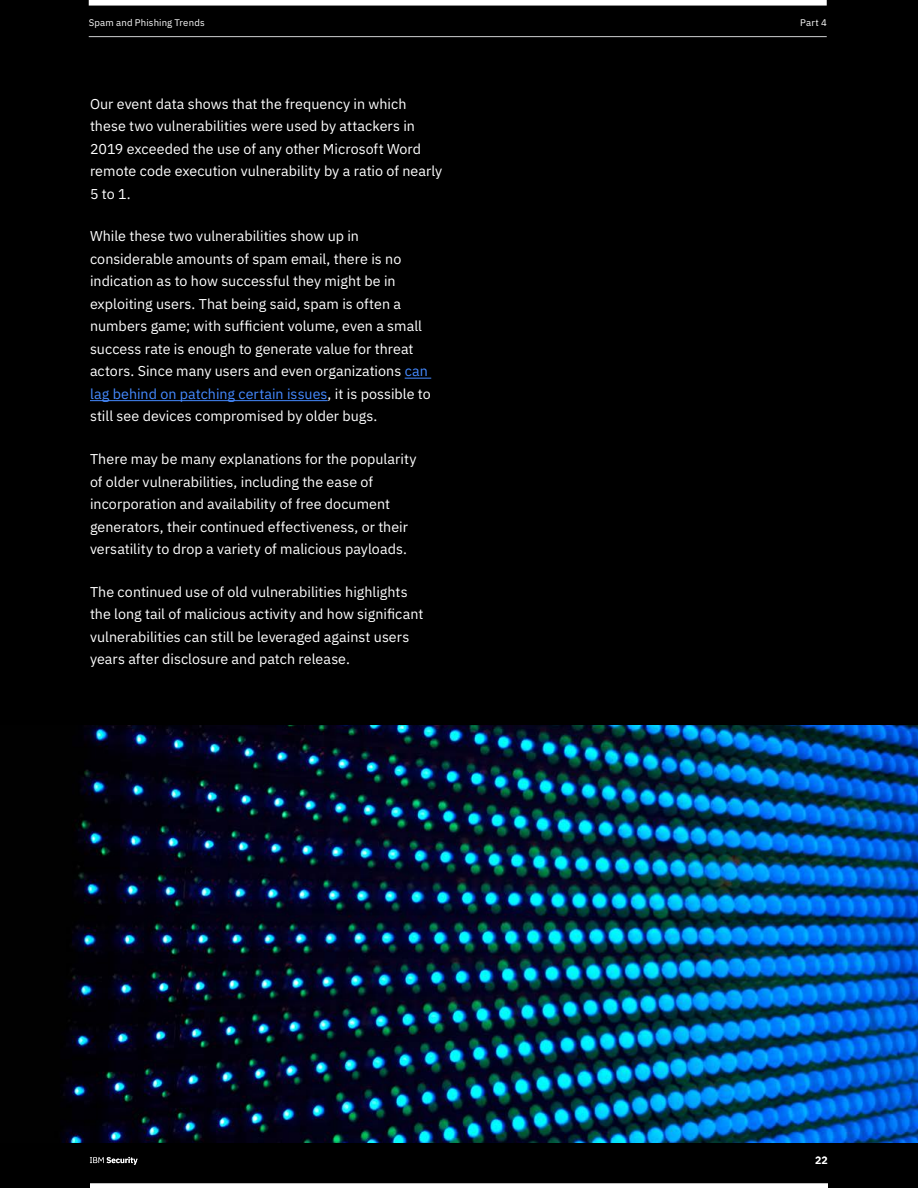
<style>
.page{position:relative;width:918px;height:1188px;background:#000}
.page>*{position:absolute;margin:0;border:0;box-sizing:border-box;transform-origin:0 0}
.t1{font:14.25px/22.5px "IBM Plex Sans";letter-spacing:.005em;color:#fff}
.t2{font:700 10.5px "IBM Plex Sans";color:#fff}
.t3{font:9.6px "IBM Plex Sans";letter-spacing:.02em;color:#fff}
.s1{color:#458aff}
</style>
<div class="page">
<div style="left:89px;top:0;width:738px;height:6px;background:#fff"></div>
<hr style="left:89px;top:36px;width:738px;height:1px;background:#d1d3d4">
<svg style="left:405px;top:378px;width:26px;height:1px"></svg>
<hr style="left:90px;top:400px;width:238px;height:1px;background:#458aff">
<svg style="left:89px;top:1157px;width:49px;height:8px"></svg>
<hr style="left:90px;top:1184px;width:738px;height:4px;background:#fff">
<img style="left:62px;top:725px;width:856px;height:417px">
<p class="t3" style="left:89px;top:15px;width:117px">Spam and Phishing Trends</p>
<p class="t3" style="left:800px;top:15px;width:28px">Part 4</p>
<p class="t1" style="left:90px;top:91px;width:354px">Our event data shows that the frequency in which these two vulnerabilities were used by attackers in 2019 exceeded the use of any other Microsoft Word remote code execution vulnerability by a ratio of nearly 5 to 1.</p>
<p class="t1" style="left:90px;top:224px;width:342px">While these two vulnerabilities show up in considerable amounts of spam email, there is no indication as to how successful they might be in exploiting users. That being said, spam is often a numbers game; with sufficient volume, even a small success rate is enough to generate value for threat actors. Since many users and even organizations <span class="s1">can lag behind on patching certain issues</span>, it is possible to still see devices compromised by older bugs.</p>
<p class="t1" style="left:90px;top:447px;width:328px">There may be many explanations for the popularity of older vulnerabilities, including the ease of incorporation and availability of free document generators, their continued effectiveness, or their versatility to drop a variety of malicious payloads.</p>
<p class="t1" style="left:90px;top:579px;width:335px">The continued use of old vulnerabilities highlights the long tail of malicious activity and how significant vulnerabilities can still be leveraged against users years after disclosure and patch release.</p>
<p class="t2" style="left:815px;top:1152px;width:14px">22</p>
</div>
